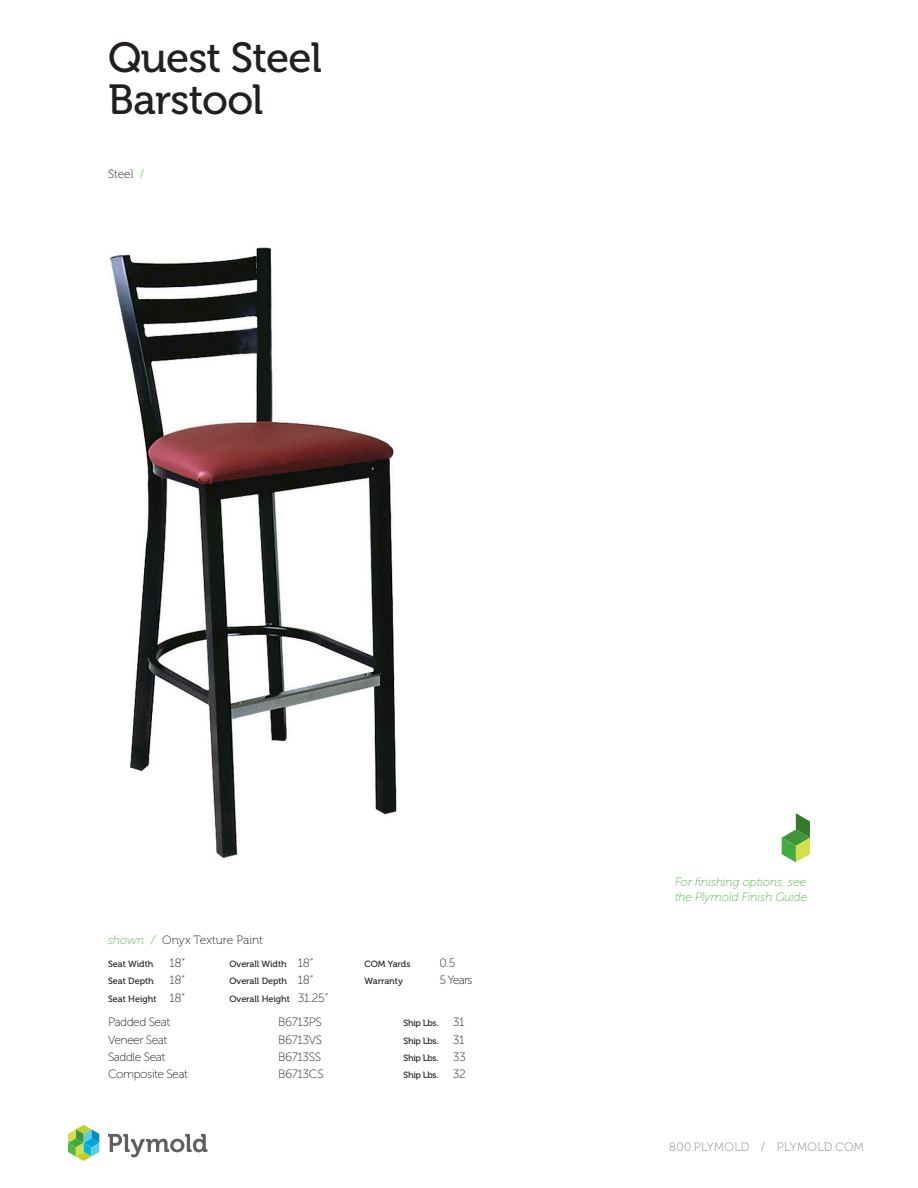
<style>
.page{position:relative;width:918px;height:1188px;background:#fff}
.page>*{position:absolute;margin:0;border:0;box-sizing:border-box;transform-origin:0 0}
.t1{font:42px/42px "Museo 500";letter-spacing:-.02em;color:#231f20}
.t2{font:12px "Museo Sans 100";letter-spacing:-.04em;color:#231f20}
.t3{font:italic 12px/15px "Museo 100";color:#51b948}
.t4{font:12px "Museo 100";color:#231f20}
.t5{font:12px "Museo 100";letter-spacing:.035em;color:#808285}
.t6{font:9px "Museo 500";color:#231f20}
.s1{color:#51b948}
.s2{font-style:italic;color:#51b948}
</style>
<div class="page">
<svg style="left:108px;top:1134px;width:99px;height:23px"></svg>
<svg style="left:68px;top:1125px;width:31px;height:36px"></svg>
<svg style="left:782px;top:813px;width:28px;height:49px"></svg>
<img style="left:110px;top:247px;width:287px;height:611px">
<p class="t1" style="left:108px;top:37px;width:216px">Quest Steel<br>Barstool</p>
<p class="t4" style="left:108px;top:168px;width:37px">Steel <span class="s1">/</span></p>
<p class="t4" style="left:108px;top:933px;width:157px"><span class="s2">shown /</span> Onyx Texture Paint</p>
<p class="t6" style="left:108px;top:959px;width:47px">Seat Width</p>
<p class="t2" style="left:169px;top:956px;width:17px">18”</p>
<p class="t6" style="left:230px;top:959px;width:59px">Overall Width</p>
<p class="t2" style="left:298px;top:956px;width:17px">18”</p>
<p class="t6" style="left:364px;top:959px;width:47px">COM Yards</p>
<p class="t2" style="left:439px;top:956px;width:18px">0.5</p>
<p class="t6" style="left:108px;top:976px;width:47px">Seat Depth</p>
<p class="t2" style="left:169px;top:974px;width:17px">18”</p>
<p class="t6" style="left:230px;top:976px;width:59px">Overall Depth</p>
<p class="t2" style="left:298px;top:974px;width:17px">18”</p>
<p class="t6" style="left:364px;top:976px;width:40px">Warranty</p>
<p class="t2" style="left:439px;top:974px;width:34px">5 Years</p>
<p class="t6" style="left:108px;top:994px;width:50px">Seat Height</p>
<p class="t2" style="left:169px;top:991px;width:17px">18”</p>
<p class="t6" style="left:230px;top:994px;width:62px">Overall Height</p>
<p class="t2" style="left:298px;top:991px;width:32px">31.25”</p>
<p class="t2" style="left:108px;top:1016px;width:64px">Padded Seat</p>
<p class="t2" style="left:108px;top:1033px;width:61px">Veneer Seat</p>
<p class="t2" style="left:108px;top:1050px;width:59px">Saddle Seat</p>
<p class="t2" style="left:108px;top:1067px;width:81px">Composite Seat</p>
<p class="t2" style="left:278px;top:1016px;width:45px">B6713PS</p>
<p class="t2" style="left:278px;top:1033px;width:46px">B6713VS</p>
<p class="t2" style="left:278px;top:1050px;width:45px">B6713SS</p>
<p class="t2" style="left:278px;top:1067px;width:47px">B6713CS</p>
<p class="t2" style="left:453px;top:1016px;width:13px">31</p>
<p class="t2" style="left:453px;top:1033px;width:13px">31</p>
<p class="t2" style="left:453px;top:1050px;width:14px">33</p>
<p class="t2" style="left:453px;top:1067px;width:14px">32</p>
<p class="t6" style="left:404px;top:1018px;width:36px">Ship Lbs.</p>
<p class="t6" style="left:404px;top:1036px;width:36px">Ship Lbs.</p>
<p class="t6" style="left:404px;top:1053px;width:36px">Ship Lbs.</p>
<p class="t6" style="left:404px;top:1070px;width:36px">Ship Lbs.</p>
<p class="t3" style="left:675px;top:874px;width:136px">For finishing options, see the Plymold Finish Guide.</p>
<h2 class="t5" style="left:669px;top:1141px;width:196px">800.PLYMOLD / PLYMOLD.COM</h2>
</div>
